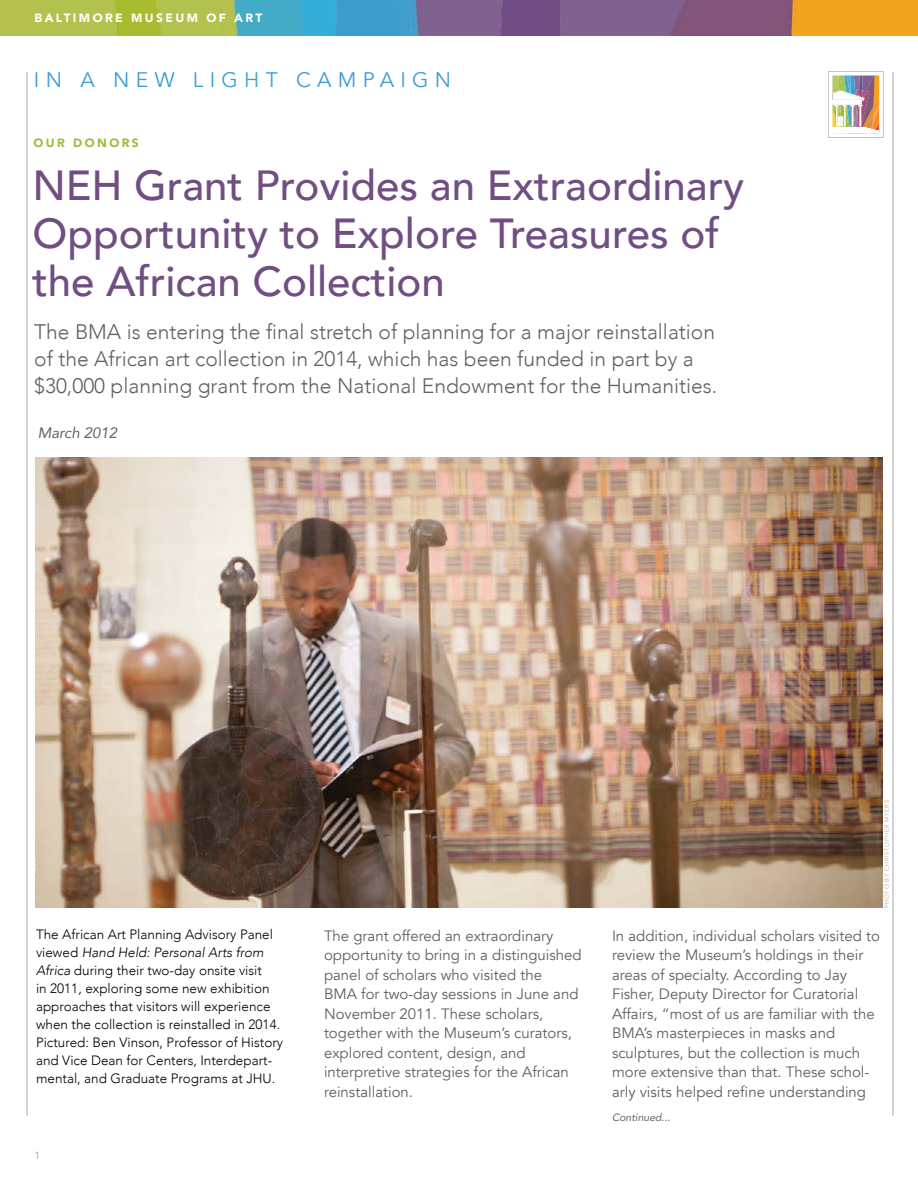
<style>
.page{position:relative;width:918px;height:1188px;background:#fff}
.page>*{position:absolute;margin:0;border:0;box-sizing:border-box;transform-origin:0 0}
.t1{font:500 42px/48px "Avenir";color:#704e83}
.t2{font:300 21px/27px "Avenir";color:#5f6062}
.t3{font:21px "Avenir";letter-spacing:.3em;color:#3d9ed1}
.t4{font:15px/19.5px "Avenir";color:#5f6062}
.t5{font:italic 15px "Avenir";color:#5f6062}
.t6{font:300 13.5px/18px "Avenir";color:#000}
.t7{font:900 12px "Avenir";letter-spacing:.2em;color:#fff}
.t8{font:900 12px "Avenir";color:#9cbd3d}
.t9{font:italic 10.5px "Avenir";color:#5f6062}
.t10{font:10.5px "Avenir";color:#a6a8ab}
.t11{font:6px "Avenir";letter-spacing:.1em;color:#a6a8ab}
.s1{font-style:italic}
</style>
<div class="page">
<img style="left:0;top:0;width:918px;height:36px">
<svg style="left:828px;top:71px;width:56px;height:67px"></svg>
<hr style="left:27px;top:72px;width:1px;height:1044px;background:#a6a8ab">
<hr style="left:893px;top:72px;width:1px;height:1044px;background:#a6a8ab">
<img style="left:36px;top:458px;width:846px;height:449px">
<p class="t7" style="left:34px;top:8px;width:229px">BALTIMORE M USEUM OF ART</p>
<h2 class="t3" style="left:34px;top:67px;width:419px">IN A NEW LIGHT CAMPAIGN</h2>
<p class="t8" style="left:33px;top:133px;width:12px">OUR</p>
<p class="t8" style="left:73px;top:133px;width:47px">DONORS</p>
<h1 class="t1" style="left:32px;top:159px;width:713px">NEH Grant Provides an Extraordinary<br>Opportunity to Explore Treasures of the African Collection</h1>
<h2 class="t2" style="left:34px;top:319px;width:685px">The BMA is entering the final stretch of planning for a major reinstallation of the African art collection in 2014, which has been funded in part by a $30,000 planning grant from the National Endowment for the Humanities.</h2>
<p class="t5" style="left:38px;top:424px;width:81px">March 2012</p>
<p class="t6" style="left:36px;top:926px;width:249px">The African Art Planning Advisory Panel viewed <span class="s1">Hand Held: Personal Arts from Africa</span> during their two-day onsite visit<br>in 2011, exploring some new exhibition approaches that visitors will experience when the collection is reinstalled in 2014.<br>Pictured: Ben Vinson, Professor of History and Vice Dean for Centers, Interdepart&shy;mental, and Graduate Programs at JHU.</p>
<p class="t10" style="left:35px;top:1149px;width:7px">1</p>
<p class="t11" style="left:883px;top:908px;width:110px;rotate:-90deg">Photo by Ch ristopher Myers</p>
<p class="t4" style="left:324px;top:926px;width:259px">The grant offered an extraordinary opportunity to bring in a distinguished panel of scholars who visited the<br>BMA for two-day sessions in June and November 2011. These scholars, together with the Museum’s curators, explored content, design, and interpretive strategies for the African reinstallation.</p>
<p class="t4" style="left:612px;top:926px;width:270px">In addition, individual scholars visited to review the Museum’s holdings in their areas of specialty. According to Jay Fisher, Deputy Director for Curatorial Affairs, “most of us are familiar with the BMA’s masterpieces in masks and sculptures, but the collection is much more extensive than that. These schol&shy;arly visits helped refine understanding</p>
<p class="t9" style="left:612px;top:1111px;width:60px">Continued...</p>
</div>
